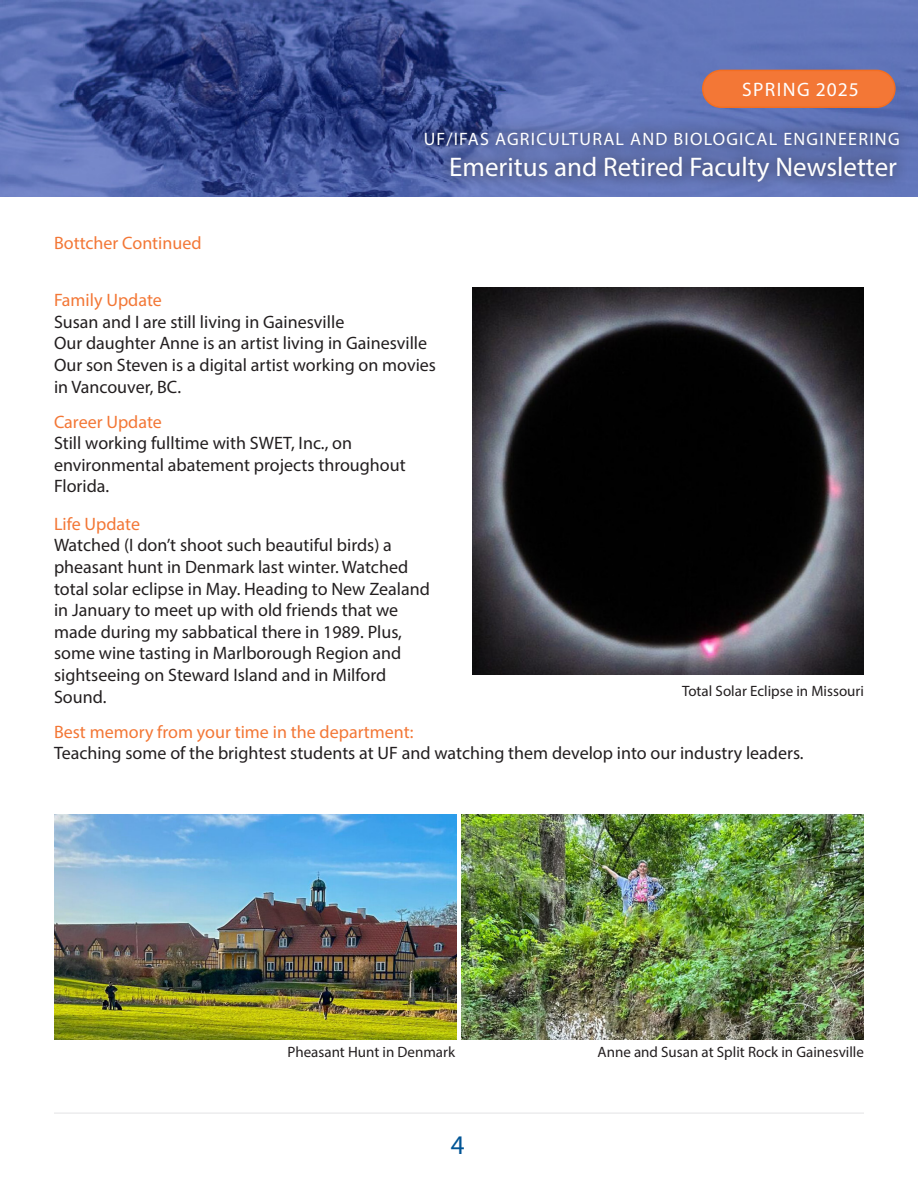
<style>
.page{position:relative;width:918px;height:1188px;background:#fff}
.page>*{position:absolute;margin:0;border:0;box-sizing:border-box;transform-origin:0 0}
.t1{font:27px "Myriad Pro";color:#fff}
.t2{font:27px "Myriad Pro";color:#005495}
.t3{font:19.5px "Myriad Pro";letter-spacing:.07em;color:#fff}
.t4{font:18px/21.6px "Myriad Pro";color:#231f20}
.t5{font:18px "Myriad Pro";color:#f37736}
.t6{font:18px "Myriad Pro";letter-spacing:.07em;color:#fff}
.t7{font:15px "Myriad Pro";color:#231f20}
</style>
<div class="page">
<img style="left:0;top:0;width:918px;height:197px">
<div style="left:703px;top:70px;width:192px;height:37px;background:#f37736;border-radius:18px"></div>
<div style="left:702px;top:70px;width:194px;height:38px;border:2px solid #f36e21;border-radius:18px"></div>
<svg style="left:411px;top:118px;width:502px;height:77px;background:#596aa7"></svg>
<hr style="left:54px;top:1112px;width:810px;height:2px;background:#b2b3b7">
<img style="left:472px;top:287px;width:392px;height:388px">
<img style="left:54px;top:815px;width:403px;height:225px">
<img style="left:461px;top:815px;width:403px;height:225px">
<p class="t3" style="left:742px;top:77px;width:118px">SPRING 2025</p>
<p class="t6" style="left:424px;top:128px;width:477px">UF/IFAS AGRICULTURAL AND BIOLOGICAL ENGINEERING</p>
<h1 class="t1" style="left:449px;top:150px;width:449px">Emeritus and Retired Faculty Newsletter</h1>
<p class="t5" style="left:54px;top:232px;width:149px">Bottcher Continued</p>
<p class="t5" style="left:54px;top:289px;width:109px">Family Update</p>
<p class="t4" style="left:54px;top:311px;width:292px">Susan and I are still living in Gainesville</p>
<p class="t4" style="left:54px;top:332px;width:375px">Our daughter Anne is an artist living in Gainesville</p>
<p class="t4" style="left:54px;top:354px;width:384px">Our son Steven is a digital artist working on movies in Vancouver, BC.</p>
<p class="t5" style="left:54px;top:411px;width:109px">Career Update</p>
<p class="t4" style="left:54px;top:432px;width:353px">Still working fulltime with SWET, Inc., on environmental abatement projects throughout<br>Florida.</p>
<p class="t5" style="left:54px;top:513px;width:88px">Life Update</p>
<p class="t4" style="left:54px;top:534px;width:377px">Watched (I don’t shoot such beautiful birds) a pheasant hunt in Denmark last winter. Watched total solar eclipse in May. Heading to New Zealand in January to meet up with old friends that we made during my sabbatical there in 1989. Plus, some wine tasting in Marlborough Region and sightseeing on Steward Island and in Milford Sound.</p>
<p class="t5" style="left:54px;top:721px;width:361px">Best memory from your time in the department:</p>
<p class="t4" style="left:54px;top:742px;width:751px">Teaching some of the brightest students at UF and watching them develop into our industry leaders.</p>
<p class="t7" style="left:682px;top:682px;width:183px">Total Solar Eclipse in Missouri</p>
<p class="t7" style="left:288px;top:1042px;width:169px">Pheasant Hunt in Denmark</p>
<p class="t7" style="left:598px;top:1042px;width:268px">Anne and Susan at Split Rock in Gainesville</p>
<h1 class="t2" style="left:451px;top:1129px;width:15px">4</h1>
</div>
